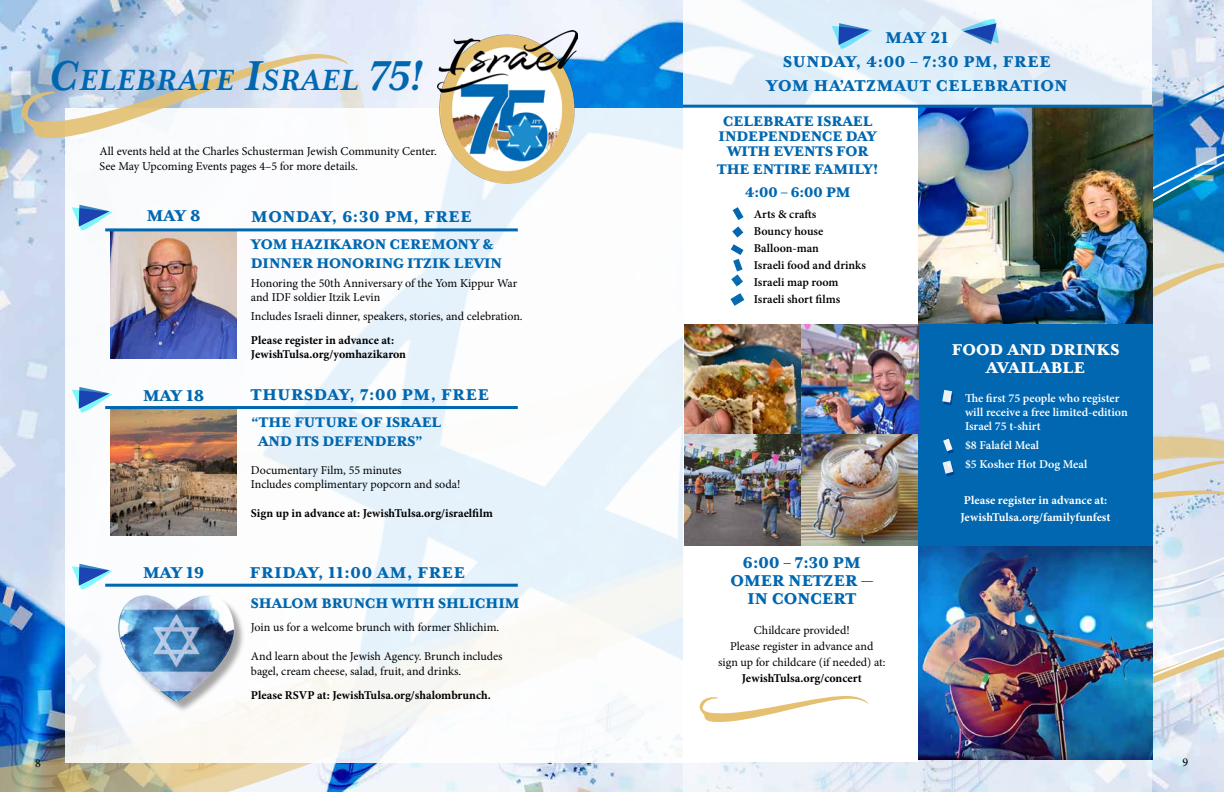
<style>
.page{position:relative;width:1224px;height:792px;background:#fff}
.page>*{position:absolute;margin:0;border:0;box-sizing:border-box;transform-origin:0 0}
.t1{font:italic 700 33.6px "Mrs Eaves XL Serif OT";letter-spacing:.03em;color:#0067b0}
.t2{font:800 18px/24px "Mrs Eaves XL Serif OT";letter-spacing:.04em;color:#0067b0;text-align:center}
.t3{font:800 18px/18px "Mrs Eaves XL Serif OT";letter-spacing:.01em;color:#0067b0;text-align:center}
.t4{font:800 18px/18px "Mrs Eaves XL Serif OT";letter-spacing:.01em;color:#fff;text-align:center}
.t5{font:800 16px/19px "Mrs Eaves XL Serif OT";color:#0067b0}
.t6{font:12px/16px "Minion Pro";color:#000}
.t7{font:700 12px/14.4px "Minion Pro";color:#000}
.t8{font:600 12px/14.4px "Minion Pro";color:#fff}
.t9{font:600 12px "Minion Pro";color:#000}
.t10{font:700 12px/17px "Minion Pro";color:#fff}
.s1{font-size:48px}
</style>
<div class="page">
<img style="left:0;top:0;width:1224px;height:436px">
<img style="left:0;top:436px;width:1224px;height:356px">
<svg style="left:683px;top:0;width:259px;height:105px;fill:#deeef9"></svg>
<svg style="left:66px;top:108px;width:653px;height:655px"></svg>
<img style="left:918px;top:546px;width:234px;height:213px">
<div style="left:683px;top:106px;width:235px;height:219px;background:#fff"></div>
<div style="left:683px;top:544px;width:235px;height:218px;background:#fff"></div>
<div style="left:918px;top:324px;width:234px;height:222px;background:#0067b0"></div>
<img style="left:684px;top:324px;width:234px;height:222px">
<svg style="left:22px;top:54px;width:325px;height:84px"></svg>
<svg style="left:699px;top:696px;width:169px;height:26px"></svg>
<img style="left:111px;top:231px;width:126px;height:127px">
<img style="left:111px;top:409px;width:126px;height:127px">
<div style="left:120px;top:597px;width:126px;height:117px;background:#000;opacity:.35"></div>
<img style="left:110px;top:587px;width:127px;height:126px">
<img style="left:918px;top:108px;width:24px;height:216px">
<img style="left:438px;top:30px;width:139px;height:158px">
<hr style="left:105px;top:228px;width:413px;height:3px;background:#0067b0">
<hr style="left:105px;top:584px;width:413px;height:3px;background:#0067b0">
<hr style="left:105px;top:406px;width:413px;height:3px;background:#0067b0">
<hr style="left:683px;top:105px;width:469px;height:3px;background:#0067b0">
<svg style="left:72px;top:205px;width:41px;height:26px"></svg>
<svg style="left:72px;top:387px;width:41px;height:27px"></svg>
<svg style="left:72px;top:564px;width:41px;height:26px"></svg>
<svg style="left:832px;top:23px;width:40px;height:27px"></svg>
<img style="left:942px;top:0;width:282px;height:405px">
<svg style="left:943px;top:439px;width:11px;height:15px"></svg>
<svg style="left:943px;top:461px;width:12px;height:15px"></svg>
<svg style="left:733px;top:207px;width:11px;height:13px"></svg>
<svg style="left:732px;top:226px;width:11px;height:12px"></svg>
<svg style="left:731px;top:244px;width:12px;height:42px"></svg>
<svg style="left:730px;top:293px;width:14px;height:13px"></svg>
<h1 class="t1" style="left:49px;top:62px;width:376px"><span class="s1">C</span>ELEBRATE <span class="s1">I</span>SRAEL <span class="s1">75!</span></h1>
<p class="t6" style="left:100px;top:143px;width:339px;line-height:15px">All events held at the Charles Schusterman Jewish Community Center.<br>See May Upcoming Events pages 4–5 for more details.</p>
<h2 class="t2" style="left:147px;top:204px;width:55px">MAY 8</h2>
<h2 class="t2" style="left:251px;top:205px;width:222px">MONDAY, 6:30 PM, FREE</h2>
<h3 class="t5" style="left:251px;top:235px;width:253px">YOM HAZIKARON CEREMONY &amp;<br>DINNER HONORING ITZIK LEVIN</h3>
<p class="t6" style="left:251px;top:276px;width:268px;line-height:14.4px">Honoring the 50th Anniversary of the Yom Kippur War and IDF soldier Itzik Levin</p>
<p class="t6" style="left:251px;top:309px;width:273px">Includes Israeli dinner, speakers, stories, and celebration.</p>
<p class="t7" style="left:251px;top:333px;width:157px">Please register in advance at:<br>JewishTulsa.org/yomhazikaron</p>
<h2 class="t2" style="left:143px;top:384px;width:63px">MAY 18</h2>
<h2 class="t2" style="left:251px;top:383px;width:239px">THURSDAY, 7:00 PM, FREE</h2>
<h3 class="t5" style="left:258px;top:413px;width:185px;text-indent:-7px">“THE FUTURE OF ISRAEL<br>AND ITS DEFENDERS”</h3>
<p class="t6" style="left:251px;top:463px;width:211px;line-height:14.4px">Documentary Film, 55 minutes<br>Includes complimentary popcorn and soda!</p>
<p class="t7" style="left:251px;top:506px;width:243px">Sign up in advance at: JewishTulsa.org/israelfilm</p>
<h2 class="t2" style="left:143px;top:561px;width:62px">MAY 19</h2>
<h2 class="t2" style="left:250px;top:561px;width:217px">FRIDAY, 11:00 AM, FREE</h2>
<h3 class="t5" style="left:251px;top:594px;width:270px">SHALOM BRUNCH WITH SHLICHIM</h3>
<p class="t6" style="left:251px;top:619px;width:250px">Join us for a welcome brunch with former Shlichim.</p>
<p class="t6" style="left:251px;top:648px;width:253px;line-height:15px">And learn about the Jewish Agency. Brunch includes bagel, cream cheese, salad, fruit, and drinks.</p>
<p class="t7" style="left:251px;top:687px;width:241px">Please RSVP at: JewishTulsa.org/shalombrunch.</p>
<h2 class="t2" style="left:766px;top:25px;width:303px">MAY 21<br>SUNDAY, 4:00 – 7:30 PM, FREE<br>YOM HA’ATZMAUT CELEBRATION</h2>
<h3 class="t5" style="left:719px;top:114px;width:160px;line-height:15px;text-align:center">CELEBRATE ISRAEL<br>INDEPENDENCE DAY<br>WITH EVENTS FOR</h3>
<h3 class="t5" style="left:717px;top:159px;width:163px;line-height:22.5px;text-align:center">THE ENTIRE FAMILY!<br>4:00 – 6:00 PM</h3>
<p class="t9" style="left:736px;top:206px;width:82px">• Arts &amp; crafts</p>
<p class="t9" style="left:736px;top:223px;width:89px">• Bouncy house</p>
<p class="t9" style="left:736px;top:240px;width:85px">• Balloon-man</p>
<p class="t9" style="left:736px;top:257px;width:132px">• Israeli food and drinks</p>
<p class="t9" style="left:736px;top:274px;width:104px">• Israeli map room</p>
<p class="t9" style="left:736px;top:291px;width:106px">• Israeli short films</p>
<h2 class="t3" style="left:730px;top:553px;width:144px">6:00 – 7:30 PM<br>OMER NETZER —<br>IN CONCERT</h2>
<p class="t6" style="left:718px;top:622px;width:169px;text-align:center">Childcare provided!<br>Please register in advance and<br>sign up for childcare (if needed) at:</p>
<p class="t7" style="left:742px;top:670px;width:121px">JewishTulsa.org/concert</p>
<h2 class="t4" style="left:952px;top:341px;width:169px">FOOD AND DRINKS<br>AVAILABLE</h2>
<p class="t8" style="left:965px;top:391px;width:164px;text-indent:-18px">• The first 75 people who register will receive a free limited-edition<br>Israel 75 t-shirt</p>
<p class="t8" style="left:947px;top:438px;width:94px">• $8 Falafel Meal</p>
<p class="t8" style="left:947px;top:457px;width:142px">• $5 Kosher Hot Dog Meal</p>
<p class="t10" style="left:961px;top:492px;width:151px">Please register in advance at:<br>JewishTulsa.org/familyfunfest</p>
<p class="t6" style="left:35px;top:755px;width:7px">8</p>
<p class="t6" style="left:1182px;top:754px;width:7px">9</p>
</div>
